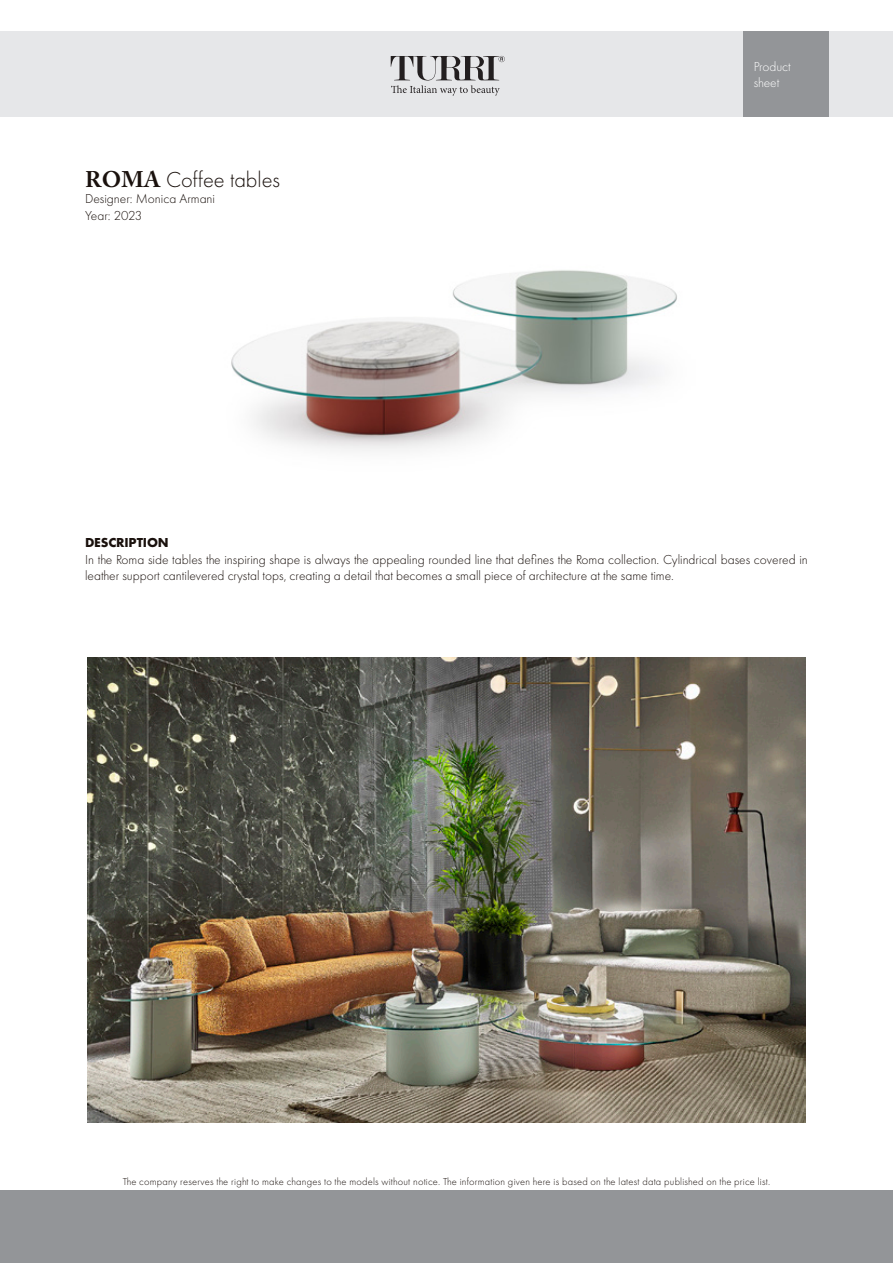
<style>
.page{position:relative;width:893px;height:1263px;background:#fff}
.page>*{position:absolute;margin:0;border:0;box-sizing:border-box;transform-origin:0 0}
.t1{font:300 22.5px "Futura PT";color:#1a110d}
.t2{font:300 13.5px/16.2px "Futura PT";color:#1a110d}
.t3{font:300 13.5px/16.2px "Futura PT";color:#fff}
.t4{font:700 13.5px "Futura PT";letter-spacing:-.01em;color:#1a110d}
.t5{font:300 13.5px "Futura PT";letter-spacing:-.02em;color:#1a110d}
.t6{font:300 10.5px "Futura PT";letter-spacing:.02em;color:#1a110d}
.s1{font-family:"Adobe Caslon Pro";font-weight:700}
</style>
<div class="page">
<div style="left:0;top:32px;width:893px;height:85px;background:#e6e7e9"></div>
<div style="left:0;top:1191px;width:893px;height:72px;background:#939598"></div>
<div style="left:743px;top:32px;width:85px;height:85px;background:#939598"></div>
<svg style="left:391px;top:56px;width:114px;height:40px"></svg>
<img style="left:87px;top:658px;width:719px;height:465px">
<img style="left:231px;top:270px;width:446px;height:181px">
<p class="t1" style="left:85px;top:167px;width:196px"><span class="s1">ROMA</span> Coffee tables</p>
<p class="t2" style="left:85px;top:191px;width:132px">Designer: Monica Armani</p>
<p class="t5" style="left:85px;top:207px;width:59px">Year: 2023</p>
<p class="t3" style="left:754px;top:58px;width:39px">Product sheet</p>
<p class="t4" style="left:85px;top:534px;width:85px">DESCRIPTION</p>
<p class="t2" style="left:85px;top:551px;width:724px">In the Roma side tables the inspiring shape is always the appealing rounded line that defines the Roma collection. Cylindrical bases covered in leather support cantilevered crystal tops, creating a detail that becomes a small piece of architecture at the same time.</p>
<p class="t6" style="left:123px;top:1175px;width:649px">The company reserves the right to make changes to the models without notice. The information given here is based on the latest data published on the price list.</p>
</div>
